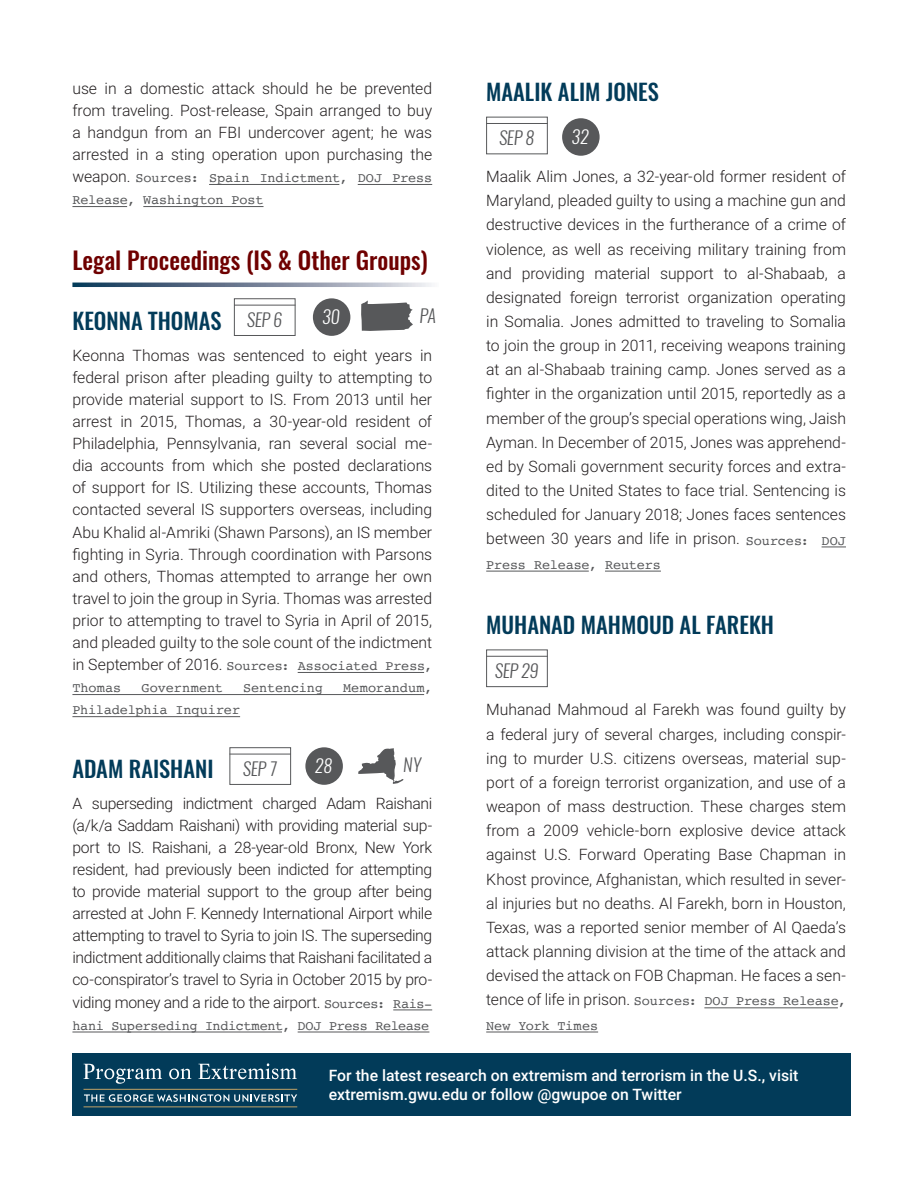
<style>
.page{position:relative;width:918px;height:1188px;background:#fff}
.page>*{position:absolute;margin:0;border:0;box-sizing:border-box;transform-origin:0 0}
.t1{font:500 24px "Oswald";color:#6f0000}
.t2{font:500 22.5px "Oswald";color:#023b59}
.t3{font:italic 300 18px "Oswald";letter-spacing:-.02em;color:#57585a}
.t4{font:italic 300 18px "Oswald";color:#fff}
.t5{font:300 15.75px/24.2px "Roboto";letter-spacing:-.005em;color:#231f20;text-align:justify}
.t6{font:500 15.75px/18.9px "Roboto";color:#fff}
.t7{font:13.5px/22px "Courier";letter-spacing:-.01em;color:#57585a}
.s1{font-family:"Roboto";font-weight:300;font-size:15.75px;color:#231f20}
.s2{font-family:"Courier";font-weight:400;font-size:13.5px;color:#57585a}
</style>
<div class="page">
<hr style="left:209px;top:184px;width:130px;height:1px;background:#57585a">
<hr style="left:358px;top:184px;width:74px;height:1px;background:#57585a">
<hr style="left:72px;top:206px;width:55px;height:1px;background:#57585a">
<hr style="left:143px;top:206px;width:121px;height:1px;background:#57585a">
<hr style="left:298px;top:672px;width:126px;height:1px;background:#57585a">
<hr style="left:72px;top:694px;width:352px;height:1px;background:#57585a">
<hr style="left:72px;top:716px;width:168px;height:1px;background:#57585a">
<hr style="left:393px;top:1010px;width:39px;height:1px;background:#57585a">
<hr style="left:72px;top:1032px;width:210px;height:1px;background:#57585a">
<hr style="left:298px;top:1032px;width:131px;height:1px;background:#57585a">
<svg style="left:822px;top:547px;width:24px;height:1px"></svg>
<hr style="left:486px;top:571px;width:103px;height:1px;background:#57585a">
<hr style="left:605px;top:571px;width:56px;height:1px;background:#57585a">
<hr style="left:704px;top:1007px;width:134px;height:1px;background:#57585a">
<hr style="left:486px;top:1032px;width:112px;height:1px;background:#57585a">
<div style="left:72px;top:1053px;width:778px;height:63px;background:#023b59"></div>
<svg style="left:84px;top:1064px;width:78px;height:20px"></svg>
<svg style="left:169px;top:1069px;width:22px;height:10px"></svg>
<svg style="left:198px;top:1063px;width:99px;height:16px"></svg>
<svg style="left:84px;top:1094px;width:213px;height:8px"></svg>
<hr style="left:84px;top:1106px;width:213px;height:1px;background:#ac9765">
<hr style="left:84px;top:1089px;width:213px;height:1px;background:#ac9765">
<div style="left:486px;top:117px;width:62px;height:37px;border:1px solid #57585a"></div>
<hr style="left:486px;top:123px;width:62px;height:1px;background:#57585a">
<div style="left:562px;top:118px;width:38px;height:38px;background:#57585a;border-radius:50%"></div>
<div style="left:486px;top:650px;width:62px;height:37px;border:1px solid #57585a"></div>
<hr style="left:486px;top:656px;width:62px;height:1px;background:#57585a">
<svg style="left:72px;top:283px;width:360px;height:4px"></svg>
<div style="left:230px;top:747px;width:61px;height:38px;border:1px solid #57585a"></div>
<hr style="left:230px;top:754px;width:61px;height:1px;background:#57585a">
<div style="left:305px;top:747px;width:38px;height:38px;background:#57585a;border-radius:50%"></div>
<div style="left:234px;top:298px;width:62px;height:38px;border:1px solid #57585a"></div>
<hr style="left:234px;top:305px;width:62px;height:1px;background:#57585a">
<div style="left:313px;top:298px;width:37px;height:38px;background:#57585a;border-radius:50%"></div>
<svg style="left:361px;top:300px;width:52px;height:31px"></svg>
<svg style="left:358px;top:748px;width:46px;height:36px"></svg>
<p class="t5" style="left:72px;top:76px;width:361px;line-height:22px">use in a domestic attack should he be prevented from traveling. Post-release, Spain arranged to buy a handgun from an FBI undercover agent; he was arrested in a sting operation upon purchasing the</p>
<p class="t7" style="left:72px;top:166px;width:361px"><span class="s1">weapon.</span> Sources: Spain Indictment, DOJ Press<br>Release, Washington Post</p>
<h2 class="t2" style="left:486px;top:76px;width:174px">MAALIK ALIM JONES</h2>
<p class="t3" style="left:499px;top:126px;width:37px">SEP 8</p>
<p class="t4" style="left:571px;top:125px;width:19px">32</p>
<p class="t5" style="left:486px;top:164px;width:361px">Maalik Alim Jones, a 32-year-old former resident of Maryland, pleaded guilty to using a machine gun and destructive devices in the furtherance of a crime of violence, as well as receiving military training from and providing material support to al-Shabaab, a designated foreign terrorist organization operating in Somalia. Jones admitted to traveling to Somalia to join the group in 2011, receiving weapons training at an al-Shabaab training camp. Jones served as a fighter in the organization until 2015, reportedly as a member of the group’s special operations wing, Jaish Ayman. In December of 2015, Jones was apprehend&shy;ed by Somali government security forces and extra&shy;dited to the United States to face trial. Sentencing is scheduled for January 2018; Jones faces sentences between 30 years and life in prison. <span class="s2">Sources: DOJ</span></p>
<p class="t7" style="left:486px;top:553px;width:176px">Press Release, Reuters</p>
<h1 class="t1" style="left:72px;top:244px;width:357px">Legal Proceedings (IS &amp; Other Groups)</h1>
<p class="t3" style="left:247px;top:307px;width:37px">SEP 6</p>
<p class="t4" style="left:322px;top:305px;width:19px">30</p>
<p class="t3" style="left:419px;top:303px;width:18px">PA</p>
<h2 class="t2" style="left:72px;top:305px;width:151px">KEONNA THOMAS</h2>
<p class="t5" style="left:72px;top:344px;width:361px;line-height:22px">Keonna Thomas was sentenced to eight years in federal prison after pleading guilty to attempting to provide material support to IS. From 2013 until her arrest in 2015, Thomas, a 30-year-old resident of Philadelphia, Pennsylvania, ran several social me&shy;dia accounts from which she posted declarations of support for IS. Utilizing these accounts, Thomas contacted several IS supporters overseas, including Abu Khalid al-Amriki (Shawn Parsons), an IS member fighting in Syria. Through coordination with Parsons and others, Thomas attempted to arrange her own travel to join the group in Syria. Thomas was arrested prior to attempting to travel to Syria in April of 2015, and pleaded guilty to the sole count of the indictment</p>
<p class="t7" style="left:72px;top:654px;width:361px"><span class="s1">in September of 2016.</span> Sources: Associated Press,<br>Thomas</p>
<h2 class="t2" style="left:486px;top:609px;width:289px">MUHANAD MAHMOUD AL FAREKH</h2>
<p class="t3" style="left:495px;top:659px;width:45px">SEP 29</p>
<p class="t7" style="left:142px;top:677px;width:83px">Government</p>
<p class="t7" style="left:243px;top:677px;width:81px">Sentencing</p>
<p class="t7" style="left:343px;top:677px;width:91px">Memorandum,</p>
<p class="t7" style="left:72px;top:699px;width:169px">Philadelphia Inquirer</p>
<p class="t5" style="left:486px;top:697px;width:361px">Muhanad Mahmoud al Farekh was found guilty by a federal jury of several charges, including conspir&shy;ing to murder U.S. citizens overseas, material sup&shy;port of a foreign terrorist organization, and use of a weapon of mass destruction. These charges stem from a 2009 vehicle-born explosive device attack against U.S. Forward Operating Base Chapman in Khost province, Afghanistan, which resulted in sever&shy;al injuries but no deaths. Al Farekh, born in Houston, Texas, was a reported senior member of Al Qaeda’s attack planning division at the time of the attack and devised the attack on FOB Chapman. He faces a sen-</p>
<p class="t7" style="left:486px;top:989px;width:361px;line-height:24.2px"><span class="s1">tence of life in prison.</span> Sources: DOJ Press Release,<br>New York Times</p>
<p class="t6" style="left:329px;top:1065px;width:471px">For the latest research on extremism and terrorism in the U.S., visit extremism.gwu.edu or follow @gwupoe on Twitter</p>
<p class="t3" style="left:403px;top:752px;width:19px">NY</p>
<p class="t3" style="left:243px;top:756px;width:36px">SEP 7</p>
<p class="t4" style="left:315px;top:754px;width:19px">28</p>
<h2 class="t2" style="left:72px;top:753px;width:143px">ADAM RAISHANI</h2>
<p class="t5" style="left:72px;top:791px;width:361px;line-height:22px">A superseding indictment charged Adam Raishani (a/k/a Saddam Raishani) with providing material sup&shy;port to IS. Raishani, a 28-year-old Bronx, New York resident, had previously been indicted for attempting to provide material support to the group after being arrested at John F. Kennedy International Airport while attempting to travel to Syria to join IS. The superseding indictment additionally claims that Raishani facilitated a co-conspirator’s travel to Syria in October 2015 by pro&shy;viding money and a ride to the airport. <span class="s2">Sources: Rais-</span></p>
<p class="t7" style="left:72px;top:1014px;width:358px">hani Superseding Indictment, DOJ Press Release</p>
</div>
